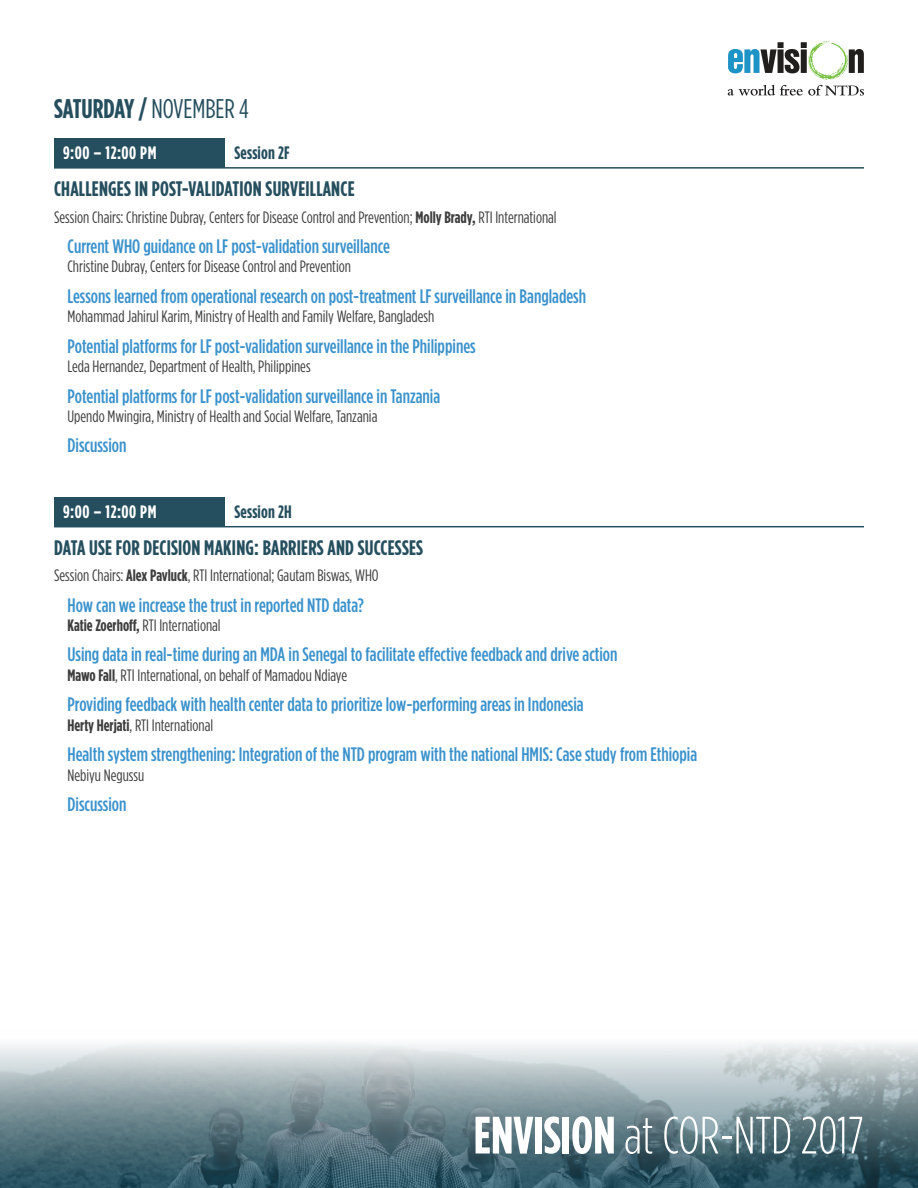
<style>
.page{position:relative;width:918px;height:1188px;background:#fff}
.page>*{position:absolute;margin:0;border:0;box-sizing:border-box;transform-origin:0 0}
.t1{font:300 52.5px "Gotham Condensed";color:#fff}
.t2{font:700 27px "Gotham Condensed";color:#254f5e}
.Main_Session{font:700 21px "Gotham Condensed";letter-spacing:.01em;color:#254f5e}
.Discussion_Points{font:500 19.5px "Gotham Condensed";color:#3a92cc}
.Time{font:700 18px "Gotham Condensed";letter-spacing:.03em;color:#fff}
.Location{font:700 18px "Gotham Condensed";letter-spacing:.01em;color:#254f5e}
.Discussion_Person{font:16.5px "Gotham Condensed";color:#3e3e3f}
.Speakers{font:16.5px "Gotham Condensed";color:#3e3e3f}
.s1{font-weight:400}
.s2{font-weight:700}
</style>
<div class="page">
<svg style="left:728px;top:41px;width:136px;height:55px"></svg>
<svg style="left:0;top:1043px;width:918px;height:145px;background:#7c939b"></svg>
<hr style="left:54px;top:167px;width:810px;height:2px;background:#254f5e">
<hr style="left:54px;top:526px;width:810px;height:1px;background:#254f5e">
<div style="left:54px;top:139px;width:170px;height:29px;background:#254f5e"></div>
<div style="left:54px;top:497px;width:170px;height:30px;background:#254f5e"></div>
<p class="t2" style="left:54px;top:92px;width:196px">SATURDAY / <span class="s1">NOVEMBER 4</span></p>
<p class="Time" style="left:63px;top:143px;width:95px">9:00 – 12:00 PM</p>
<p class="Location" style="left:235px;top:143px;width:57px">Session 2F</p>
<p class="Main_Session" style="left:54px;top:176px;width:302px">CHALLENGES IN POST-VALIDATION SURVEILLANCE</p>
<p class="Speakers" style="left:54px;top:207px;width:504px">Session Chairs: Christine Dubray, Centers for Disease Control and Prevention; <span class="s2">Molly Brady,</span> RTI International</p>
<p class="Discussion_Points" style="left:68px;top:235px;width:324px">Current WHO guidance on LF post-validation surveillance</p>
<p class="Discussion_Person" style="left:68px;top:257px;width:285px">Christine Dubray, Centers for Disease Control and Prevention</p>
<p class="Discussion_Points" style="left:68px;top:284px;width:520px">Lessons learned from operational research on post-treatment LF surveillance in Bangladesh</p>
<p class="Discussion_Person" style="left:68px;top:307px;width:368px">Mohammad Jahirul Karim, Ministry of Health and Family Welfare, Bangladesh</p>
<p class="Discussion_Points" style="left:68px;top:334px;width:410px">Potential platforms for LF post-validation surveillance in the Philippines</p>
<p class="Discussion_Person" style="left:68px;top:357px;width:245px">Leda Hernandez, Department of Health, Philippines</p>
<p class="Discussion_Points" style="left:68px;top:384px;width:374px">Potential platforms for LF post-validation surveillance in Tanzania</p>
<p class="Discussion_Person" style="left:68px;top:407px;width:311px">Upendo Mwingira, Ministry of Health and Social Welfare, Tanzania</p>
<p class="Discussion_Points" style="left:68px;top:434px;width:61px">Discussion</p>
<p class="Time" style="left:63px;top:501px;width:95px">9:00 – 12:00 PM</p>
<p class="Location" style="left:235px;top:501px;width:59px">Session 2H</p>
<p class="Main_Session" style="left:54px;top:535px;width:371px">DATA USE FOR DECISION MAKING: BARRIERS AND SUCCESSES</p>
<p class="Speakers" style="left:54px;top:566px;width:326px">Session Chairs: <span class="s2">Alex Pavluck</span>, RTI International; Gautam Biswas, WHO</p>
<p class="Discussion_Points" style="left:68px;top:593px;width:298px">How can we increase the trust in reported NTD data?</p>
<p class="Discussion_Person" style="left:68px;top:616px;width:155px"><span class="s2">Katie Zoerhoff,</span> RTI International</p>
<p class="Discussion_Points" style="left:68px;top:643px;width:552px">Using data in real-time during an MDA in Senegal to facilitate effective feedback and drive action</p>
<p class="Discussion_Person" style="left:68px;top:666px;width:281px"><span class="s2">Mawo Fall</span>, RTI International, on behalf of Mamadou Ndiaye</p>
<p class="Discussion_Points" style="left:68px;top:693px;width:518px">Providing feedback with health center data to prioritize low-performing areas in Indonesia</p>
<p class="Discussion_Person" style="left:68px;top:716px;width:147px"><span class="s2">Herty Herjati</span>, RTI International</p>
<p class="Discussion_Points" style="left:68px;top:743px;width:631px">Health system strengthening: Integration of the NTD program with the national HMIS: Case study from Ethiopia</p>
<p class="Discussion_Person" style="left:68px;top:766px;width:78px">Nebiyu Negussu</p>
<p class="Discussion_Points" style="left:68px;top:793px;width:61px">Discussion</p>
<h1 class="t1" style="left:474px;top:1106px;width:392px"><span class="s2">ENVISION</span> at COR-NTD 2017</h1>
</div>
